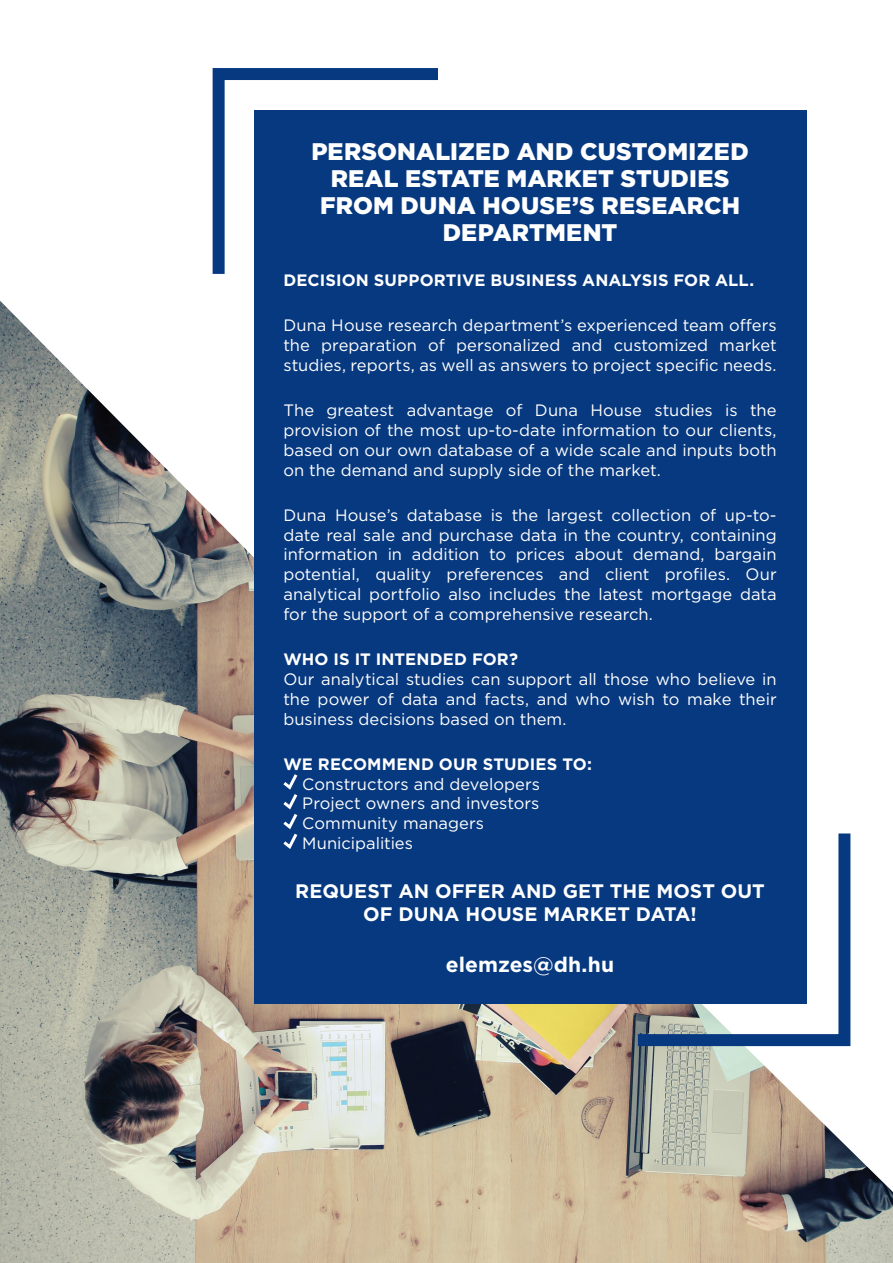
<style>
.page{position:relative;width:893px;height:1263px;background:#fff}
.page>*{position:absolute;margin:0;border:0;box-sizing:border-box;transform-origin:0 0}
.t1{font:900 24px/27px "Gotham";letter-spacing:.005em;color:#fff;text-align:center}
.t2{font:700 21px "Gotham";color:#fff}
.t3{font:700 19.5px/23.4px "Gotham";letter-spacing:.005em;color:#fff;text-align:center}
.t4{font:16.5px/19.8px "Gotham";letter-spacing:.005em;color:#fff;text-align:justify}
.t5{font:700 16.5px "Gotham";letter-spacing:.005em;color:#fff}
.s1{font-weight:700}
</style>
<div class="page">
<img style="left:0;top:301px;width:893px;height:962px">
<svg style="left:212px;top:68px;width:238px;height:206px"></svg>
<svg style="left:626px;top:821px;width:230px;height:231px"></svg>
<div style="left:254px;top:111px;width:552px;height:892px;background:#073980"></div>
<svg style="left:283px;top:774px;width:15px;height:75px"></svg>
<p class="t1" style="left:311px;top:137px;width:439px">PERSONALIZED AND CUSTOMIZED<br>REAL ESTATE MARKET STUDIES<br>FROM DUNA HOUSE’S RESEARCH<br>DEPARTMENT</p>
<p class="t5" style="left:283px;top:269px;width:472px">DECISION SUPPORTIVE BUSINESS ANALYSIS FOR ALL.</p>
<p class="t4" style="left:283px;top:315px;width:495px">Duna House research department’s experienced team offers the preparation of personalized and customized market studies, reports, as well as answers to project specific needs.</p>
<p class="t4" style="left:283px;top:400px;width:495px">The greatest advantage of Duna House studies is the provision of the most up-to-date information to our clients, based on our own database of a wide scale and inputs both on the demand and supply side of the market.</p>
<p class="t4" style="left:283px;top:505px;width:495px">Duna House’s database is the largest collection of up-to&shy;date real sale and purchase data in the country, containing information in addition to prices about demand, bargain potential, quality preferences and client profiles. Our analytical portfolio also includes the latest mortgage data for the support of a comprehensive research.</p>
<p class="t5" style="left:283px;top:648px;width:236px">WHO IS IT INTENDED FOR?</p>
<p class="t4" style="left:283px;top:669px;width:495px">Our analytical studies can support all those who believe in the power of data and facts, and who wish to make their business decisions based on them.</p>
<p class="t4" style="left:302px;top:754px;width:291px;text-indent:-19px"><span class="s1">WE RECOMMEND OUR STUDIES TO:<br></span>Constructors and developers</p>
<p class="t4" style="left:302px;top:793px;width:239px">Project owners and investors</p>
<p class="t4" style="left:302px;top:813px;width:183px">Community managers</p>
<p class="t4" style="left:302px;top:833px;width:112px">Municipalities</p>
<p class="t3" style="left:295px;top:879px;width:471px">REQUEST AN OFFER AND GET THE MOST OUT<br>OF DUNA HOUSE MARKET DATA!</p>
<p class="t2" style="left:446px;top:951px;width:170px">elemzes@dh.hu</p>
</div>
